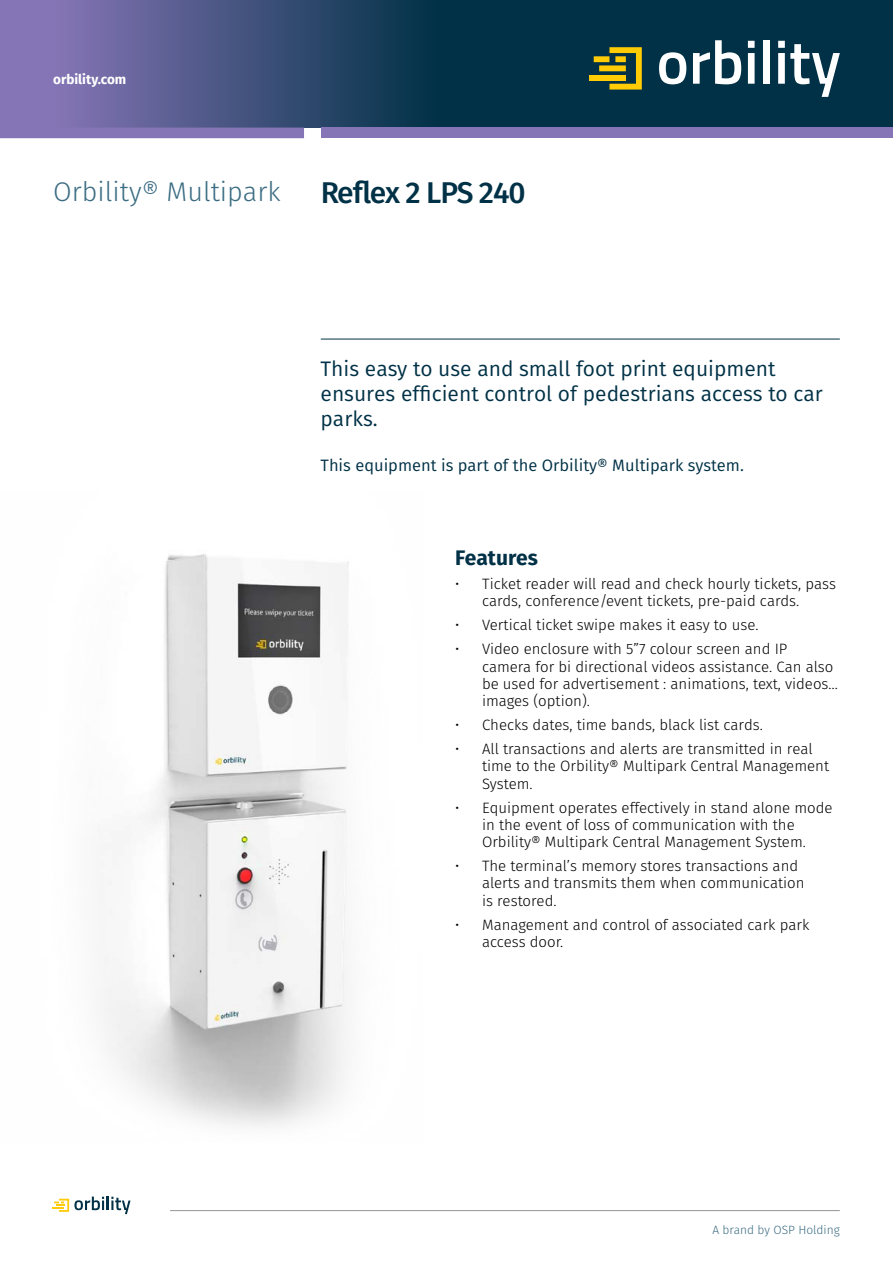
<style>
.page{position:relative;width:893px;height:1263px;background:#fff}
.page>*{position:absolute;margin:0;border:0;box-sizing:border-box;transform-origin:0 0}
.t1{font:500 30px "Fira Sans";letter-spacing:-.035em;color:#003146}
.t2{font:300 27px "Fira Sans";color:#3b6c82}
.t3{font:21px/25.2px "Fira Sans";color:#003146}
.t4{font:700 21px "Fira Sans";color:#003146}
.t5{font:16.5px "Fira Sans";color:#003146}
.t6{font:300 15px/17.2px "Fira Sans";color:#000}
.t7{font:700 13.5px "Fira Sans";color:#fff}
.t8{font:300 12px "Fira Sans";color:#3b6c82}
</style>
<div class="page">
<svg style="left:53px;top:1196px;width:78px;height:18px"></svg>
<hr style="left:170px;top:1210px;width:670px;height:1px;background:#939598">
<img style="left:100px;top:554px;width:249px;height:573px">
<svg style="left:0;top:0;width:893px;height:128px"></svg>
<div style="left:321px;top:128px;width:572px;height:10px;background:#8675b6"></div>
<div style="left:0;top:128px;width:304px;height:10px;background:#8675b6"></div>
<div style="left:589px;top:75px;width:37px;height:5px;background:#ffcb05"></div>
<svg style="left:594px;top:47px;width:48px;height:43px"></svg>
<svg style="left:659px;top:52px;width:27px;height:32px"></svg>
<svg style="left:693px;top:40px;width:48px;height:44px"></svg>
<svg style="left:748px;top:41px;width:7px;height:43px"></svg>
<div style="left:763px;top:40px;width:7px;height:44px;background:#fff"></div>
<svg style="left:778px;top:41px;width:62px;height:56px"></svg>
<hr style="left:321px;top:339px;width:519px;height:1px;background:#003146">
<p class="t7" style="left:53px;top:70px;width:75px">orbility.com</p>
<h2 class="t2" style="left:53px;top:173px;width:229px">Orbility® Multipark</h2>
<h1 class="t1" style="left:321px;top:172px;width:206px">Reflex 2 LPS 240</h1>
<h3 class="t3" style="left:321px;top:356px;width:504px">This easy to use and small foot print equipment ensures efficient control of pedestrians access to car parks.</h3>
<p class="t5" style="left:321px;top:454px;width:425px">This equipment is part of the Orbility® Multipark system.</p>
<h3 class="t4" style="left:455px;top:543px;width:85px">Features</h3>
<p class="t6" style="left:482px;top:575px;width:355px;text-indent:-27px">• Ticket reader will read and check hourly tickets, pass cards, conference/event tickets, pre-paid cards.</p>
<p class="t6" style="left:455px;top:616px;width:305px">• Vertical ticket swipe makes it easy to use.</p>
<p class="t6" style="left:482px;top:640px;width:357px;text-indent:-27px">• Video enclosure with 5”7 colour screen and IP camera for bi directional videos assistance. Can also be used for advertisement : animations, text, videos… images (option).</p>
<p class="t6" style="left:455px;top:716px;width:309px">• Checks dates, time bands, black list cards.</p>
<p class="t6" style="left:482px;top:740px;width:349px;text-indent:-27px">• All transactions and alerts are transmitted in real time to the Orbility® Multipark Central Management<br>System.</p>
<p class="t6" style="left:482px;top:799px;width:352px;text-indent:-27px">• Equipment operates effectively in stand alone mode in the event of loss of communication with the<br>Orbility® Multipark Central Management System.</p>
<p class="t6" style="left:482px;top:857px;width:324px;text-indent:-27px">• The terminal’s memory stores transactions and alerts and transmits them when communication is restored.</p>
<p class="t6" style="left:482px;top:916px;width:329px;text-indent:-27px">• Management and control of associated cark park access door.</p>
<p class="t8" style="left:712px;top:1221px;width:129px">A brand by OSP Holding</p>
</div>
